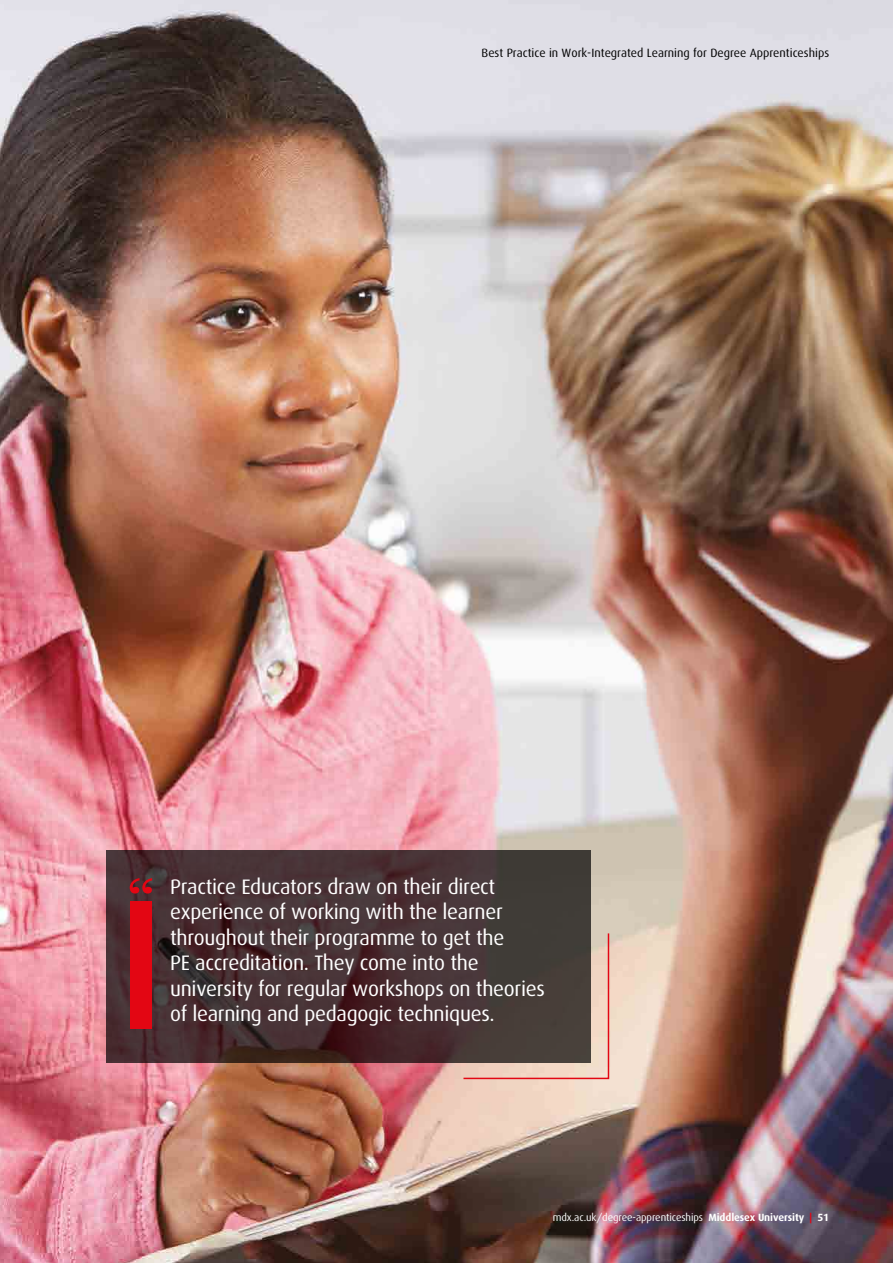
<style>
.page{position:relative;width:893px;height:1263px;background:#fff}
.page>*{position:absolute;margin:0;border:0;box-sizing:border-box;transform-origin:0 0}
.t1{font:21px/25.5px "Dax";letter-spacing:-.015em;color:#fff}
.t2{font:12px "Dax";color:#000}
.t3{font:10.5px "Dax";letter-spacing:-.01em;color:#fff}
.s1{font-weight:700}
.s2{font-weight:700;color:#e30613}
</style>
<div class="page">
<img style="left:0;top:0;width:893px;height:1263px">
<svg style="left:106px;top:850px;width:485px;height:213px;background:#452f32"></svg>
<svg style="left:130px;top:878px;width:22px;height:15px"></svg>
<div style="left:130px;top:901px;width:22px;height:128px;background:#e30613"></div>
<svg style="left:462px;top:932px;width:148px;height:148px;background:#6c5b55"></svg>
<p class="t2" style="left:482px;top:46px;width:349px">Best Practice in Work-Integrated Learning for Degree Apprenticeships</p>
<p class="t1" style="left:170px;top:874px;width:376px">Practice Educators draw on their direct experience of working with the learner throughout their programme to get the<br>PE accreditation. They come into the university for regular workshops on theories of learning and pedagogic techniques.</p>
<p class="t3" style="left:553px;top:1211px;width:278px">mdx.ac.uk/degree-apprenticeships <span class="s1">Middlesex University</span> <span class="s2">|</span> <span class="s1">51</span></p>
</div>
